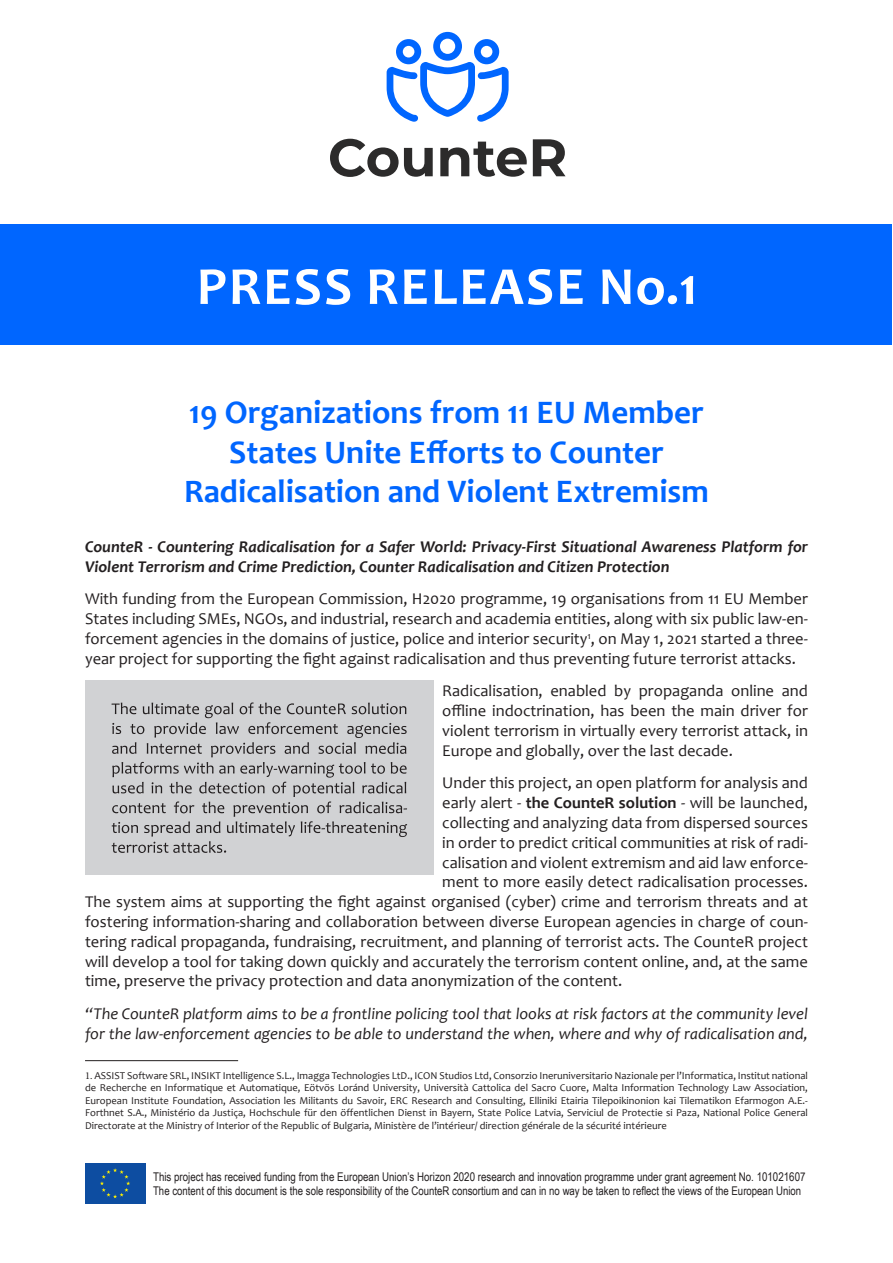
<style>
.page{position:relative;width:893px;height:1263px;background:#fff}
.page>*{position:absolute;margin:0;border:0;box-sizing:border-box;transform-origin:0 0}
.t1{font:700 54px "Candara";letter-spacing:.04em;color:#fff}
.t2{font:700 33px/39.6px "Candara";color:#06f;text-align:center}
.Maiin{font:16.5px/19.8px "Candara";color:#231f20;text-align:justify}
.Maiin-2{font:italic 16.5px/19.8px "Candara";color:#231f20}
.Maiin-3{font:italic 700 16.5px/19.8px "Candara";color:#231f20}
.t3{font:12px/14.4px "Arial Narrow";color:#231f20}
.footnotes_1{font:10.5px/12.6px "Candara";color:#231f20;text-align:justify}
.s1{font-weight:700}
.s2{font-family:"Minion Pro"}
</style>
<div class="page">
<div style="left:85px;top:1163px;width:60px;height:40px;background:#0d4da1"></div>
<svg style="left:100px;top:1168px;width:30px;height:30px"></svg>
<div style="left:1px;top:224px;width:891px;height:121px;background:#06f"></div>
<div style="left:85px;top:680px;width:349px;height:195px;background:#d1d2d4"></div>
<svg style="left:112px;top:702px;width:295px;height:151px"></svg>
<hr style="left:85px;top:1060px;width:153px;height:1px;background:#231f20">
<svg style="left:330px;top:139px;width:103px;height:38px"></svg>
<svg style="left:440px;top:142px;width:87px;height:35px"></svg>
<svg style="left:533px;top:139px;width:33px;height:37px"></svg>
<svg style="left:387px;top:32px;width:122px;height:90px"></svg>
<p class="t1" style="left:197px;top:252px;width:502px">PRESS RELEASE No.1</p>
<p class="t2" style="left:184px;top:392px;width:526px">19 Organizations from 11 EU Member<br>States Unite Efforts to Counter<br>Radicalisation and Violent Extremism</p>
<p class="Maiin-3" style="left:85px;top:536px;width:724px">CounteR - Countering Radicalisation for a Safer World: Privacy-First Situational Awareness Platform for<br>Violent Terrorism and Crime Prediction, Counter Radicalisation and Citizen Protection</p>
<p class="Maiin" style="left:85px;top:589px;width:724px">With funding from the European Commission, H2020 programme, 19 organisations from 11 EU Member States including SMEs, NGOs, and industrial, research and academia entities, along with six public law-en&shy;forcement agencies in the domains of justice, police and interior security<sup>1</sup>, on May 1, 2021 started a three&shy;year project for supporting the fight against radicalisation and thus preventing future terrorist attacks.</p>
<p class="Maiin" style="left:442px;top:681px;width:367px">Radicalisation, enabled by propaganda online and offline indoctrination, has been the main driver for violent terrorism in virtually every terrorist attack, in Europe and globally, over the last decade.</p>
<p class="Maiin" style="left:442px;top:773px;width:367px">Under this project, an open platform for analysis and</p>
<p class="Maiin" style="left:442px;top:793px;width:367px">early alert - <span class="s1">the CounteR solution</span> - will be launched,</p>
<p class="Maiin" style="left:442px;top:812px;width:367px">collecting and analyzing data from dispersed sources</p>
<p class="Maiin" style="left:442px;top:832px;width:367px">in order to predict critical communities at risk of radi-</p>
<p class="Maiin" style="left:442px;top:852px;width:367px">calisation and violent extremism and aid law enforce-</p>
<p class="Maiin" style="left:442px;top:872px;width:367px">ment to more easily detect radicalisation processes.</p>
<p class="Maiin" style="left:85px;top:892px;width:724px">The system aims at supporting the fight against organised (cyber) crime and terrorism threats and at</p>
<p class="Maiin" style="left:85px;top:911px;width:724px">fostering information-sharing and collaboration between diverse European agencies in charge of coun-</p>
<p class="Maiin" style="left:85px;top:931px;width:724px">tering radical propaganda, fundraising, recruitment, and planning of terrorist acts. The CounteR project</p>
<p class="Maiin" style="left:85px;top:951px;width:724px">will develop a tool for taking down quickly and accurately the terrorism content online, and, at the same</p>
<p class="Maiin" style="left:85px;top:971px;width:539px">time, preserve the privacy protection and data anonymization of the content.</p>
<p class="Maiin-2" style="left:85px;top:1003px;width:724px">“The CounteR platform aims to be a frontline policing tool that looks at risk factors at the community level for the law-enforcement agencies to be able to understand the when, where and why of radicalisation and,</p>
<p class="footnotes_1" style="left:85px;top:1069px;width:724px"><span class="s2">1.</span> ASSIST Software SRL, INSIKT Intelligence S.L., Imagga Technologies LtD., ICON Studios Ltd, Consorzio Ineruniversitario Nazionale per l’Informatica, Institut national de Recherche en Informatique et Automatique, Eötvös Loránd University, Università Cattolica del Sacro Cuore, Malta Information Technology Law Association, European Institute Foundation, Association les Militants du Savoir, ERC Research and Consulting, Elliniki Etairia Tilepoikinonion kai Tilematikon Efarmogon A.E.- Forthnet S.A., Ministério da Justiça, Hochschule für den öffentlichen Dienst in Bayern, State Police Latvia, Serviciul de Protectie si Paza, National Police General Directorate at the Ministry of Interior of the Republic of Bulgaria, Ministère de l’intérieur/ direction générale de la sécurité intérieure</p>
<p class="t3" style="left:153px;top:1169px;width:654px">This project has received funding from the European Union’s Horizon 2020 research and innovation programme under grant agreement No. 101021607<br>The content of this document is the sole responsibility of the CounteR consortium and can in no way be taken to reflect the views of the European Union</p>
</div>
